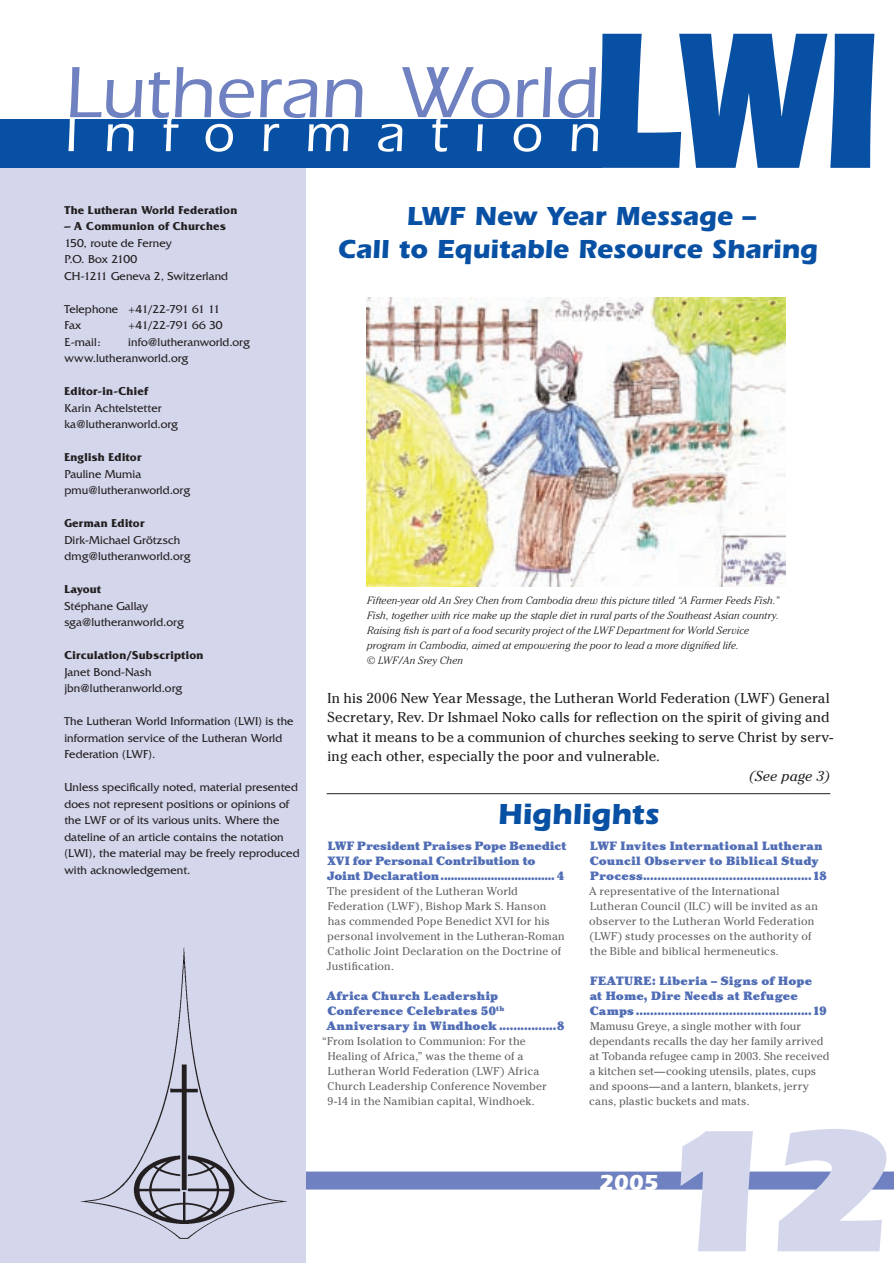
<style>
.page{position:relative;width:894px;height:1263px;background:#fff}
.page>*{position:absolute;margin:0;border:0;box-sizing:border-box;transform-origin:0 0}
.t1{font:900 201px "Itc Eras";color:#0850a3;scale:.73 1}
.t2{font:900 180px "Itc Eras";color:#d4d7ec}
.t3{font:500 75px "Itc Eras";color:#6f81c0}
.t4{font:500 54px "Itc Eras";letter-spacing:.47em;color:#fff}
.t5{font:700 30px "Itc Eras";letter-spacing:-.005em;color:#0850a3}
.t6{font:700 27px/33px "Itc Eras";letter-spacing:-.005em;color:#0850a3;text-align:center}
.t7{font:700 22.5px "Itc Eras";color:#fff}
.t8{font:14.25px/19.5px "Cheltenham";letter-spacing:.005em;color:#231f20}
.t9{font:italic 14.25px "Cheltenham";letter-spacing:.01em;color:#231f20}
.t10{font:12px/16.5px "Friz Quadrata";letter-spacing:.005em;color:#231f20}
.t11{font:900 12px/15px "Cheltenham";letter-spacing:.01em;color:#506db5}
.t12{font:700 12px "Friz Quadrata";letter-spacing:.02em;color:#231f20}
.t13{font:11.25px/15px "Cheltenham";letter-spacing:.01em;color:#636366}
.t14{font:italic 300 10.5px/15px "Cheltenham";letter-spacing:.015em;color:#231f20}
</style>
<div class="page">
<div style="left:282px;top:1171px;width:611px;height:18px;background:#6f81c0"></div>
<div style="left:0;top:159px;width:305px;height:1104px;background:#d4d7ec"></div>
<img style="left:81px;top:947px;width:207px;height:292px">
<div style="left:0;top:119px;width:601px;height:49px;background:#0850a3"></div>
<hr style="left:327px;top:793px;width:503px;height:1px;background:#231f20">
<img style="left:366px;top:298px;width:419px;height:288px">
<h1 class="t1" style="left:587px;top:-13px;width:401px">LWI</h1>
<h3 class="t3" style="left:64px;top:50px;width:536px">Lutheran World</h3>
<h3 class="t4" style="left:64px;top:103px;width:537px">Information</h3>
<p class="t12" style="left:64px;top:203px;width:174px">The Lutheran World Federation</p>
<p class="t12" style="left:64px;top:220px;width:163px">– A Communion of Churches</p>
<p class="t10" style="left:64px;top:235px;width:165px">150, route de Ferney<br>P.O. Box 2100<br>CH-1211 Geneva 2, Switzerland</p>
<p class="t10" style="left:64px;top:301px;width:157px">Telephone +41/22-791 61 11<br>Fax</p>
<p class="t10" style="left:128px;top:317px;width:96px">+41/22-791 66 30</p>
<p class="t10" style="left:64px;top:334px;width:187px;text-indent:64px">info@lutheranworld.org www.lutheranworld.org</p>
<p class="t12" style="left:64px;top:385px;width:85px">Editor-in-Chief</p>
<p class="t10" style="left:64px;top:400px;width:115px">Karin Achtelstetter ka@lutheranworld.org</p>
<p class="t12" style="left:64px;top:451px;width:79px">English Editor</p>
<p class="t10" style="left:64px;top:466px;width:128px">Pauline Mumia pmu@lutheranworld.org</p>
<p class="t12" style="left:64px;top:517px;width:82px">German Editor</p>
<p class="t10" style="left:64px;top:532px;width:128px">Dirk-Michael Grötzsch dmg@lutheranworld.org</p>
<p class="t12" style="left:64px;top:583px;width:38px">Layout</p>
<p class="t10" style="left:64px;top:598px;width:121px">Stéphane Gallay sga@lutheranworld.org</p>
<p class="t12" style="left:64px;top:649px;width:141px">Circulation/Subscription</p>
<p class="t10" style="left:64px;top:664px;width:120px">Janet Bond-Nash jbn@lutheranworld.org</p>
<p class="t10" style="left:64px;top:713px;width:231px">The Lutheran World Information (LWI) is the information service of the Lutheran World<br>Federation (LWF).</p>
<p class="t10" style="left:64px;top:779px;width:237px">Unless specifically noted, material presented does not represent positions or opinions of the LWF or of its various units. Where the dateline of an article contains the notation (LWI), the material may be freely reproduced with acknowledgement.</p>
<p class="t10" style="left:64px;top:334px;width:38px">E-mail:</p>
<h3 class="t6" style="left:338px;top:199px;width:481px">LWF New Year Message –<br>Call to Equitable Resource Sharing</h3>
<p class="t14" style="left:367px;top:593px;width:414px">Fifteen-year old An Srey Chen from Cambodia drew this picture titled “A Farmer Feeds Fish.” Fish, together with rice make up the staple diet in rural parts of the Southeast Asian country.<br>Raising fish is part of a food security project of the LWF Department for World Service program in Cambodia, aimed at empowering the poor to lead a more dignified life.<br>© LWF/An Srey Chen</p>
<p class="t8" style="left:327px;top:688px;width:507px">In his 2006 New Year Message, the Lutheran World Federation (LWF) General Secretary, Rev. Dr Ishmael Noko calls for reflection on the spirit of giving and what it means to be a communion of churches seeking to serve Christ by serv&shy;ing each other, especially the poor and vulnerable.</p>
<p class="t9" style="left:749px;top:767px;width:82px">(See page 3)</p>
<h3 class="t5" style="left:498px;top:797px;width:163px">Highlights</h3>
<p class="t11" style="left:327px;top:838px;width:240px">LWF President Praises Pope Benedict<br>XVI for Personal Contribution to<br>Joint Declaration .................................. 4</p>
<p class="t13" style="left:327px;top:883px;width:239px">The president of the Lutheran World Federation (LWF), Bishop Mark S. Hanson has commended Pope Benedict XVI for his personal involvement in the Lutheran-Roman Catholic Joint Declaration on the Doctrine of Justification.</p>
<p class="t11" style="left:326px;top:988px;width:239px">Africa Church Leadership<br>Conference Celebrates 50<sup>th<br></sup>Anniversary in Windhoek ................8</p>
<p class="t13" style="left:327px;top:1033px;width:221px;text-indent:-5px">“From Isolation to Communion: For the Healing of Africa,” was the theme of a Lutheran World Federation (LWF) Africa Church Leadership Conference November 9-14 in the Namibian capital, Windhoek.</p>
<p class="t11" style="left:589px;top:838px;width:238px">LWF Invites International Lutheran<br>Council Observer to Biblical Study<br>Process ...............................................18</p>
<p class="t13" style="left:589px;top:883px;width:230px">A representative of the International Lutheran Council (ILC) will be invited as an observer to the Lutheran World Federation (LWF) study processes on the authority of the Bible and biblical hermeneutics.</p>
<p class="t11" style="left:589px;top:973px;width:238px">FEATURE: Liberia – Signs of Hope at Home, Dire Needs at Refugee<br>Camps .................................................19</p>
<p class="t13" style="left:589px;top:1018px;width:242px">Mamusu Greye, a single mother with four dependants recalls the day her family arrived at Tobanda refugee camp in 2003. She received a kitchen set—cooking utensils, plates, cups and spoons—and a lantern, blankets, jerry cans, plastic buckets and mats.</p>
<h3 class="t7" style="left:598px;top:1169px;width:62px">2005</h3>
<h2 class="t2" style="left:656px;top:1089px;width:241px">12</h2>
</div>
